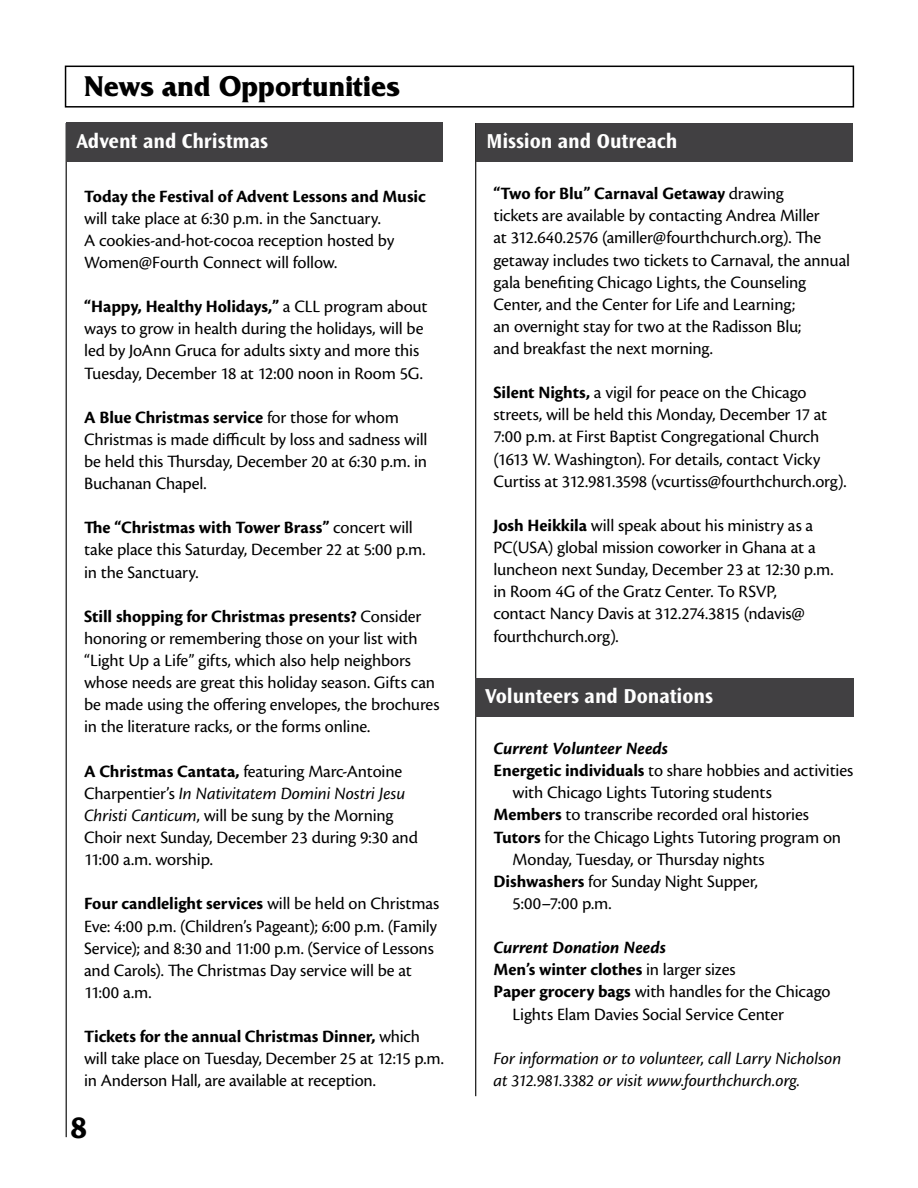
<style>
.page{position:relative;width:918px;height:1188px;background:#fff}
.page>*{position:absolute;margin:0;border:0;box-sizing:border-box;transform-origin:0 0}
.t1{font:700 34.5px "Cronos Pro";color:#000}
.t2{font:700 30px "Friz Quadrata Std";letter-spacing:.005em;color:#000;scale:.94 1}
.t3{font:700 21px "Ocean Sans Std";letter-spacing:-.005em;color:#fff}
.t4{font:18px/22px "Cronos Pro";letter-spacing:-.01em;color:#000}
.t5{font:italic 18px/22px "Cronos Pro";letter-spacing:-.005em;color:#000}
.t6{font:700 18px "Cronos Pro";letter-spacing:-.005em;color:#000}
.t7{font:italic 700 18px "Cronos Pro";color:#000}
.s1{font-weight:700}
.s2{font-style:italic}
.s3{font-weight:400}
</style>
<div class="page">
<hr style="left:475px;top:123px;width:1px;height:973px;background:#000">
<hr style="left:66px;top:123px;width:1px;height:1014px;background:#000">
<div style="left:67px;top:123px;width:376px;height:39px;background:#414042"></div>
<div style="left:65px;top:66px;width:789px;height:42px;border:2px solid #000"></div>
<div style="left:477px;top:123px;width:376px;height:38px;background:#414042"></div>
<div style="left:475px;top:678px;width:378px;height:38px;background:#414042"></div>
<h2 class="t2" style="left:84px;top:69px;width:338px">News and Opportunities</h2>
<p class="t3" style="left:76px;top:129px;width:193px">Advent and Christmas</p>
<p class="t6" style="left:84px;top:186px;width:343px">Today the Festival of Advent Lessons and Music</p>
<p class="t4" style="left:84px;top:207px;width:312px">will take place at 6:30 p.m. in the Sanctuary.<br>A cookies-and-hot-cocoa reception hosted by<br>Women@Fourth Connect will follow.</p>
<p class="t4" style="left:84px;top:296px;width:345px"><span class="s1">“Happy, Healthy Holidays,”</span> a CLL program about ways to grow in health during the holidays, will be led by JoAnn Gruca for adults sixty and more this Tuesday, December 18 at 12:00 noon in Room 5G.</p>
<p class="t4" style="left:84px;top:406px;width:345px"><span class="s1">A Blue Christmas service</span> for those for whom Christmas is made difficult by loss and sadness will be held this Thursday, December 20 at 6:30 p.m. in Buchanan Chapel.</p>
<p class="t4" style="left:84px;top:517px;width:343px"><span class="s1">The “Christmas with Tower Brass”</span> concert will take place this Saturday, December 22 at 5:00 p.m. in the Sanctuary.</p>
<p class="t4" style="left:84px;top:605px;width:357px"><span class="s1">Still shopping for Christmas presents?</span> Consider honoring or remembering those on your list with “Light Up a Life” gifts, which also help neighbors whose needs are great this holiday season. Gifts can be made using the offering envelopes, the brochures in the literature racks, or the forms online.</p>
<p class="t4" style="left:84px;top:760px;width:335px"><span class="s1">A Christmas Cantata,</span> featuring Marc-Antoine Charpentier’s <span class="s2">In Nativitatem Domini Nostri Jesu Christi Canticum</span>, will be sung by the Morning Choir next Sunday, December 23 during 9:30 and 11:00 a.m. worship.</p>
<p class="t4" style="left:84px;top:893px;width:357px"><span class="s1">Four candlelight services</span> will be held on Christmas Eve: 4:00 p.m. (Children’s Pageant); 6:00 p.m. (Family Service); and 8:30 and 11:00 p.m. (Service of Lessons and Carols). The Christmas Day service will be at 11:00 a.m.</p>
<p class="t4" style="left:84px;top:1026px;width:361px"><span class="s1">Tickets for the annual Christmas Dinner,</span> which will take place on Tuesday, December 25 at 12:15 p.m. in Anderson Hall, are available at reception.</p>
<h1 class="t1" style="left:70px;top:1107px;width:19px">8</h1>
<p class="t3" style="left:487px;top:129px;width:193px">Mission and Outreach</p>
<p class="t4" style="left:493px;top:183px;width:358px"><span class="s1">“Two for Blu” Carnaval Getaway</span> drawing<br>tickets are available by contacting Andrea Miller<br>at 312.640.2576 (amiller@fourthchurch.org). The getaway includes two tickets to Carnaval, the annual gala benefiting Chicago Lights, the Counseling Center, and the Center for Life and Learning;<br>an overnight stay for two at the Radisson Blu;<br>and breakfast the next morning.</p>
<p class="t4" style="left:493px;top:382px;width:355px"><span class="s1">Silent Nights,</span> a vigil for peace on the Chicago streets, will be held this Monday, December 17 at 7:00 p.m. at First Baptist Congregational Church (1613 W. Washington). For details, contact Vicky Curtiss at 312.981.3598 (vcurtiss@fourthchurch.org).</p>
<p class="t4" style="left:493px;top:514px;width:342px"><span class="s1">Josh Heikkila</span> will speak about his ministry as a PC(USA) global mission coworker in Ghana at a luncheon next Sunday, December 23 at 12:30 p.m. in Room 4G of the Gratz Center. To RSVP, contact Nancy Davis at 312.274.3815 (ndavis@ fourthchurch.org).</p>
<p class="t3" style="left:485px;top:684px;width:229px">Volunteers and Donations</p>
<p class="t7" style="left:494px;top:738px;width:176px">Current Volunteer Needs</p>
<p class="t4" style="left:494px;top:760px;width:361px"><span class="s1">Energetic individuals</span> to share hobbies and activities</p>
<p class="t4" style="left:513px;top:782px;width:261px">with Chicago Lights Tutoring students</p>
<p class="t4" style="left:494px;top:804px;width:317px"><span class="s1">Members</span> to transcribe recorded oral histories</p>
<p class="t4" style="left:494px;top:826px;width:349px"><span class="s1">Tutors</span> for the Chicago Lights Tutoring program on</p>
<p class="t4" style="left:513px;top:848px;width:254px">Monday, Tuesday, or Thursday nights</p>
<p class="t4" style="left:494px;top:870px;width:266px"><span class="s1">Dishwashers</span> for Sunday Night Supper,</p>
<p class="t4" style="left:513px;top:892px;width:101px">5:00–7:00 p.m.</p>
<p class="t7" style="left:494px;top:937px;width:174px">Current Donation Needs</p>
<p class="t6" style="left:494px;top:959px;width:244px">Men’s winter clothes <span class="s3">in larger sizes</span></p>
<p class="t4" style="left:494px;top:981px;width:338px"><span class="s1">Paper grocery bags</span> with handles for the Chicago</p>
<p class="t4" style="left:513px;top:1003px;width:273px">Lights Elam Davies Social Service Center</p>
<p class="t5" style="left:494px;top:1047px;width:349px">For information or to volunteer, call Larry Nicholson at 312.981.3382 or visit www.fourthchurch.org.</p>
</div>
